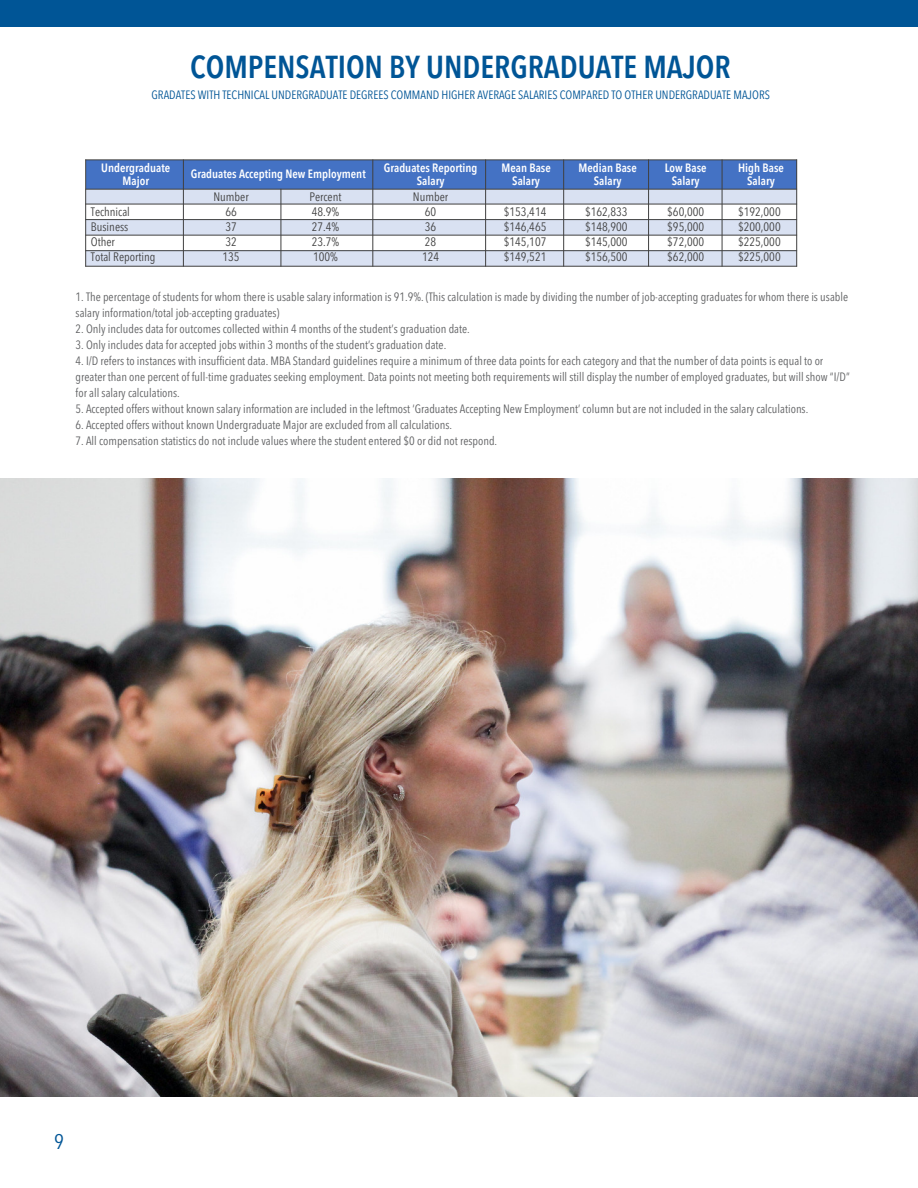
<style>
.page{position:relative;width:918px;height:1188px;background:#fff}
.page>*{position:absolute;margin:0;border:0;box-sizing:border-box;transform-origin:0 0}
.t1{font:600 condensed 31.5px "Avenir Next LT Pro";color:#005596}
.t2{font:condensed 21px "Avenir Next LT Pro";color:#005596}
.t3{font:condensed 12.15px "Avenir Next LT Pro";color:#404040}
.t4{font:condensed 12px/16px "Avenir Next LT Pro";color:#5f6062}
.t5{font:600 condensed 12px/13.5px "Avenir Next LT Pro";color:#fff;text-align:center}
.t6{font:condensed 12px "Avenir Next LT Pro";color:#005596}
</style>
<div class="page">
<div style="left:86px;top:160px;width:97px;height:29px;background:#4472c4"></div>
<div style="left:183px;top:160px;width:190px;height:29px;background:#4472c4"></div>
<div style="left:373px;top:160px;width:113px;height:29px;background:#4472c4"></div>
<div style="left:486px;top:160px;width:78px;height:29px;background:#4472c4"></div>
<div style="left:564px;top:160px;width:85px;height:29px;background:#4472c4"></div>
<div style="left:649px;top:160px;width:73px;height:29px;background:#4472c4"></div>
<div style="left:722px;top:160px;width:75px;height:29px;background:#4472c4"></div>
<div style="left:86px;top:189px;width:97px;height:15px;background:#d9e1f2"></div>
<div style="left:183px;top:189px;width:98px;height:15px;background:#d9e1f2"></div>
<div style="left:281px;top:189px;width:92px;height:15px;background:#d9e1f2"></div>
<div style="left:373px;top:189px;width:113px;height:15px;background:#d9e1f2"></div>
<div style="left:486px;top:189px;width:78px;height:15px;background:#d9e1f2"></div>
<div style="left:564px;top:189px;width:85px;height:15px;background:#d9e1f2"></div>
<div style="left:649px;top:189px;width:73px;height:15px;background:#d9e1f2"></div>
<div style="left:722px;top:189px;width:75px;height:15px;background:#d9e1f2"></div>
<div style="left:86px;top:220px;width:97px;height:15px;background:#d9e1f2"></div>
<div style="left:183px;top:220px;width:98px;height:15px;background:#d9e1f2"></div>
<div style="left:281px;top:220px;width:92px;height:15px;background:#d9e1f2"></div>
<div style="left:373px;top:220px;width:113px;height:15px;background:#d9e1f2"></div>
<div style="left:486px;top:220px;width:78px;height:15px;background:#d9e1f2"></div>
<div style="left:564px;top:220px;width:85px;height:15px;background:#d9e1f2"></div>
<div style="left:649px;top:220px;width:73px;height:15px;background:#d9e1f2"></div>
<div style="left:722px;top:220px;width:75px;height:15px;background:#d9e1f2"></div>
<div style="left:86px;top:251px;width:97px;height:15px;background:#d9e1f2"></div>
<div style="left:183px;top:251px;width:98px;height:15px;background:#d9e1f2"></div>
<div style="left:281px;top:251px;width:92px;height:15px;background:#d9e1f2"></div>
<div style="left:373px;top:251px;width:113px;height:15px;background:#d9e1f2"></div>
<div style="left:486px;top:251px;width:78px;height:15px;background:#d9e1f2"></div>
<div style="left:564px;top:251px;width:85px;height:15px;background:#d9e1f2"></div>
<div style="left:649px;top:251px;width:73px;height:15px;background:#d9e1f2"></div>
<div style="left:722px;top:251px;width:75px;height:15px;background:#d9e1f2"></div>
<hr style="left:183px;top:159px;width:1px;height:108px;background:#404040">
<hr style="left:281px;top:189px;width:1px;height:78px;background:#404040">
<hr style="left:372px;top:159px;width:1px;height:108px;background:#404040">
<hr style="left:485px;top:159px;width:1px;height:108px;background:#404040">
<hr style="left:563px;top:159px;width:1px;height:108px;background:#404040">
<hr style="left:648px;top:159px;width:1px;height:108px;background:#404040">
<hr style="left:722px;top:159px;width:1px;height:108px;background:#404040">
<hr style="left:85px;top:159px;width:712px;height:1px;background:#404040">
<hr style="left:85px;top:189px;width:712px;height:1px;background:#404040">
<hr style="left:85px;top:204px;width:712px;height:1px;background:#404040">
<hr style="left:85px;top:219px;width:712px;height:1px;background:#404040">
<hr style="left:85px;top:235px;width:712px;height:1px;background:#404040">
<hr style="left:85px;top:250px;width:712px;height:1px;background:#404040">
<hr style="left:85px;top:266px;width:712px;height:1px;background:#404040">
<hr style="left:85px;top:159px;width:1px;height:108px;background:#404040">
<hr style="left:796px;top:159px;width:1px;height:108px;background:#404040">
<div style="left:0;top:0;width:918px;height:27px;background:#005596"></div>
<img style="left:0;top:478px;width:918px;height:618px">
<p class="t1" style="left:190px;top:54px;width:542px">COMPENSATION BY UNDERGRADUATE MAJOR</p>
<p class="t6" style="left:152px;top:90px;width:620px">GRADATES WITH TECHNICAL UNDERGRADUATE DEGREES COMMAND HIGHER AVERAGE SALARIES COMPARED TO OTHER UNDERGRADUATE MAJORS</p>
<p class="t5" style="left:101px;top:162px;width:70px">Undergraduate<br>Major</p>
<p class="t5" style="left:191px;top:169px;width:176px">Graduates Accepting New Employment</p>
<p class="t5" style="left:384px;top:162px;width:95px">Graduates Reporting<br>Salary</p>
<p class="t5" style="left:501px;top:162px;width:51px">Mean Base<br>Salary</p>
<p class="t5" style="left:579px;top:162px;width:60px">Median Base<br>Salary</p>
<p class="t5" style="left:665px;top:162px;width:43px;line-height:13px">Low Base<br>Salary</p>
<p class="t5" style="left:738px;top:162px;width:47px">High Base<br>Salary</p>
<p class="t3" style="left:91px;top:207px;width:41px">Technical</p>
<p class="t3" style="left:91px;top:222px;width:39px">Business</p>
<p class="t3" style="left:91px;top:237px;width:26px">Other</p>
<p class="t3" style="left:91px;top:252px;width:66px">Total Reporting</p>
<p class="t3" style="left:213px;top:191px;width:37px">Number</p>
<p class="t3" style="left:309px;top:191px;width:34px">Percent</p>
<p class="t3" style="left:413px;top:191px;width:37px">Number</p>
<p class="t3" style="left:225px;top:207px;width:13px">66</p>
<p class="t3" style="left:225px;top:222px;width:13px">37</p>
<p class="t3" style="left:225px;top:237px;width:13px">32</p>
<p class="t3" style="left:222px;top:252px;width:19px">135</p>
<p class="t3" style="left:312px;top:207px;width:29px">48.9%</p>
<p class="t3" style="left:312px;top:222px;width:29px">27.4%</p>
<p class="t3" style="left:312px;top:237px;width:29px">23.7%</p>
<p class="t3" style="left:313px;top:252px;width:26px">100%</p>
<p class="t3" style="left:425px;top:207px;width:13px">60</p>
<p class="t3" style="left:425px;top:222px;width:13px">36</p>
<p class="t3" style="left:425px;top:237px;width:13px">28</p>
<p class="t3" style="left:422px;top:252px;width:19px">124</p>
<p class="t3" style="left:504px;top:207px;width:44px">$153,414</p>
<p class="t3" style="left:504px;top:222px;width:44px">$146,465</p>
<p class="t3" style="left:504px;top:237px;width:44px">$145,107</p>
<p class="t3" style="left:504px;top:252px;width:44px">$149,521</p>
<p class="t3" style="left:585px;top:207px;width:44px">$162,833</p>
<p class="t3" style="left:585px;top:222px;width:44px">$148,900</p>
<p class="t3" style="left:585px;top:237px;width:44px">$145,000</p>
<p class="t3" style="left:585px;top:252px;width:44px">$156,500</p>
<p class="t3" style="left:667px;top:207px;width:38px">$60,000</p>
<p class="t3" style="left:667px;top:222px;width:38px">$95,000</p>
<p class="t3" style="left:667px;top:237px;width:38px">$72,000</p>
<p class="t3" style="left:667px;top:252px;width:38px">$62,000</p>
<p class="t3" style="left:738px;top:207px;width:44px">$192,000</p>
<p class="t3" style="left:738px;top:222px;width:44px">$200,000</p>
<p class="t3" style="left:738px;top:237px;width:44px">$225,000</p>
<p class="t3" style="left:738px;top:252px;width:44px">$225,000</p>
<h3 class="t4" style="left:76px;top:290px;width:774px">1. The percentage of students for whom there is usable salary information is 91.9%. (This calculation is made by dividing the number of job-accepting graduates for whom there is usable</h3>
<h3 class="t4" style="left:76px;top:306px;width:205px">salary information/total job-accepting graduates)</h3>
<h3 class="t4" style="left:76px;top:322px;width:396px">2. Only includes data for outcomes collected within 4 months of the student’s graduation date.</h3>
<h3 class="t4" style="left:76px;top:338px;width:372px">3. Only includes data for accepted jobs within 3 months of the student’s graduation date.</h3>
<h3 class="t4" style="left:76px;top:354px;width:776px">4. I/D refers to instances with insufficient data. MBA Standard guidelines require a minimum of three data points for each category and that the number of data points is equal to or greater than one percent of full-time graduates seeking employment. Data points not meeting both requirements will still display the number of employed graduates, but will show “I/D” for all salary calculations.</h3>
<h3 class="t4" style="left:76px;top:402px;width:734px">5. Accepted offers without known salary information are included in the leftmost ‘Graduates Accepting New Employment’ column but are not included in the salary calculations.</h3>
<h3 class="t4" style="left:76px;top:418px;width:378px">6. Accepted offers without known Undergraduate Major are excluded from all calculations.</h3>
<p class="t4" style="left:76px;top:434px;width:423px">7. All compensation statistics do not include values where the student entered $0 or did not respond.</p>
<h2 class="t2" style="left:54px;top:1134px;width:11px">9</h2>
</div>
